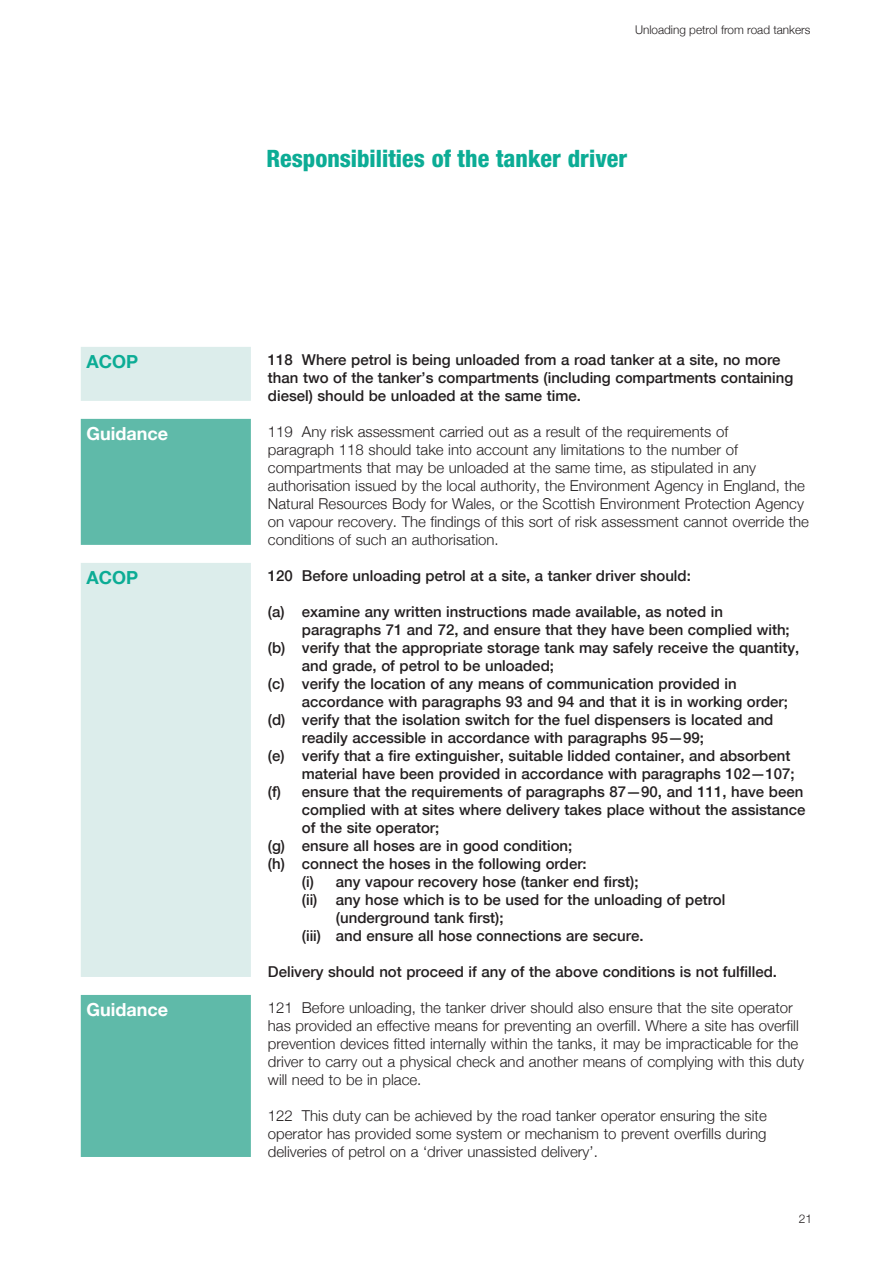
<style>
.page{position:relative;width:895px;height:1263px;background:#fff}
.page>*{position:absolute;margin:0;border:0;box-sizing:border-box;transform-origin:0 0}
.t1{font:800 condensed 24px "Helvetica Neue";color:#0cac95}
.t2{font:700 18px "Helvetica Neue";color:#fff}
.t3{font:700 18px "Helvetica Neue";color:#0cac95}
.t4{font:500 15px/18px "Helvetica Neue";color:#231f20}
.t5{font:300 15px/18px "Helvetica Neue";color:#231f20}
.t6{font:300 12px "Helvetica Neue";color:#231f20}
</style>
<div class="page">
<div style="left:82px;top:348px;width:168px;height:52px;background:#dcedeb"></div>
<div style="left:81px;top:347px;width:170px;height:54px;border:2px solid #dcedeb"></div>
<div style="left:82px;top:420px;width:168px;height:124px;background:#5fbaa9"></div>
<div style="left:81px;top:419px;width:170px;height:126px;border:2px solid #5fbaa9"></div>
<div style="left:82px;top:564px;width:168px;height:412px;background:#dcedeb"></div>
<div style="left:81px;top:563px;width:170px;height:414px;border:2px solid #dcedeb"></div>
<div style="left:82px;top:996px;width:168px;height:160px;background:#5fbaa9"></div>
<div style="left:81px;top:995px;width:170px;height:162px;border:2px solid #5fbaa9"></div>
<p class="t3" style="left:87px;top:347px;width:53px">ACOP</p>
<p class="t2" style="left:87px;top:419px;width:83px">Guidance</p>
<p class="t3" style="left:87px;top:563px;width:53px">ACOP</p>
<p class="t2" style="left:87px;top:995px;width:83px">Guidance</p>
<p class="t6" style="left:635px;top:20px;width:177px">Unloading petrol from road tankers</p>
<h1 class="t1" style="left:266px;top:143px;width:362px">Responsibilities of the tanker driver</h1>
<p class="t4" style="left:268px;top:350px;width:527px">118 Where petrol is being unloaded from a road tanker at a site, no more than two of the tanker’s compartments (including compartments containing diesel) should be unloaded at the same time.</p>
<p class="t5" style="left:268px;top:422px;width:543px">119 Any risk assessment carried out as a result of the requirements of<br>paragraph 118 should take into account any limitations to the number of compartments that may be unloaded at the same time, as stipulated in any authorisation issued by the local authority, the Environment Agency in England, the Natural Resources Body for Wales, or the Scottish Environment Protection Agency on vapour recovery. The findings of this sort of risk assessment cannot override the conditions of such an authorisation.</p>
<p class="t4" style="left:268px;top:566px;width:424px">120 Before unloading petrol at a site, a tanker driver should:</p>
<p class="t4" style="left:268px;top:602px;width:457px">(a) examine any written instructions made available, as noted in</p>
<p class="t4" style="left:302px;top:620px;width:489px">paragraphs 71 and 72, and ensure that they have been complied with;</p>
<p class="t4" style="left:268px;top:638px;width:533px">(b) verify that the appropriate storage tank may safely receive the quantity,</p>
<p class="t4" style="left:302px;top:656px;width:254px">and grade, of petrol to be unloaded;</p>
<p class="t4" style="left:268px;top:674px;width:470px">(c) verify the location of any means of communication provided in</p>
<p class="t4" style="left:302px;top:692px;width:488px">accordance with paragraphs 93 and 94 and that it is in working order;</p>
<p class="t4" style="left:268px;top:710px;width:507px">(d) verify that the isolation switch for the fuel dispensers is located and</p>
<p class="t4" style="left:302px;top:728px;width:404px">readily accessible in accordance with paragraphs 95—99;</p>
<p class="t4" style="left:268px;top:746px;width:524px">(e) verify that a fire extinguisher, suitable lidded container, and absorbent</p>
<p class="t4" style="left:302px;top:764px;width:494px">material have been provided in accordance with paragraphs 102—107;</p>
<p class="t4" style="left:268px;top:782px;width:537px">(f) ensure that the requirements of paragraphs 87—90, and 111, have been</p>
<p class="t4" style="left:302px;top:800px;width:505px">complied with at sites where delivery takes place without the assistance</p>
<p class="t4" style="left:302px;top:818px;width:139px">of the site operator;</p>
<p class="t4" style="left:268px;top:836px;width:306px">(g) ensure all hoses are in good condition;</p>
<p class="t4" style="left:268px;top:854px;width:320px">(h) connect the hoses in the following order:</p>
<p class="t4" style="left:302px;top:872px;width:338px">(i) any vapour recovery hose (tanker end first);</p>
<p class="t4" style="left:302px;top:890px;width:425px">(ii) any hose which is to be used for the unloading of petrol</p>
<p class="t4" style="left:336px;top:908px;width:169px">(underground tank first);</p>
<p class="t4" style="left:302px;top:926px;width:343px">(iii) and ensure all hose connections are secure.</p>
<p class="t4" style="left:268px;top:962px;width:511px">Delivery should not proceed if any of the above conditions is not fulfilled.</p>
<p class="t5" style="left:268px;top:998px;width:538px">121 Before unloading, the tanker driver should also ensure that the site operator has provided an effective means for preventing an overfill. Where a site has overfill prevention devices fitted internally within the tanks, it may be impracticable for the driver to carry out a physical check and another means of complying with this duty will need to be in place.</p>
<p class="t5" style="left:268px;top:1106px;width:500px;text-align:justify">122 This duty can be achieved by the road tanker operator ensuring the site operator has provided some system or mechanism to prevent overfills during deliveries of petrol on a ‘driver unassisted delivery’.</p>
<p class="t6" style="left:799px;top:1208px;width:15px">21</p>
</div>
